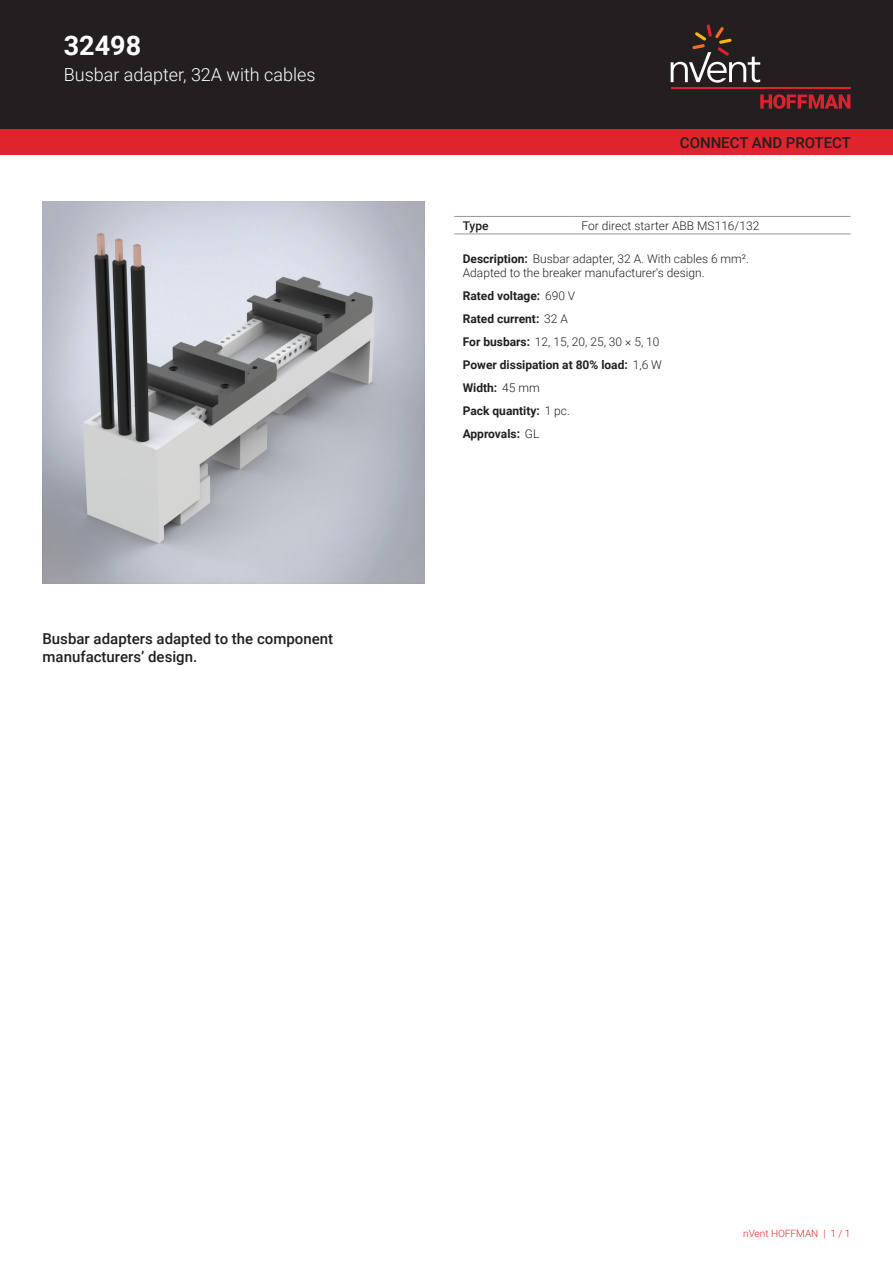
<style>
.page{position:relative;width:893px;height:1263px;background:#fff}
.page>*{position:absolute;margin:0;border:0;box-sizing:border-box;transform-origin:0 0}
.t1{font:700 27px "Roboto";color:#fff}
.t2{font:300 18px "Roboto";color:#fff}
.t3{font:500 15px/18px "Roboto";color:#231f20}
.t4{font:700 12px/23px "Roboto";color:#231f20}
.t5{font:300 12px/14.4px "Roboto";color:#231f20}
.t6{font:500 12px "Roboto";color:#231f20}
.t7{font:300 10.05px "Roboto";color:#de252e}
.s1{font-weight:700}
.s2{font-weight:300}
</style>
<div class="page">
<div style="left:0;top:0;width:893px;height:129px;background:#231f20"></div>
<svg style="left:760px;top:94px;width:90px;height:15px"></svg>
<hr style="left:671px;top:88px;width:179px;height:1px;background:#db2230">
<svg style="left:671px;top:24px;width:89px;height:59px"></svg>
<div style="left:0;top:129px;width:893px;height:26px;background:#de252e"></div>
<hr style="left:454px;top:216px;width:119px;height:1px;background:#939598">
<hr style="left:454px;top:234px;width:119px;height:1px;background:#939598">
<hr style="left:573px;top:216px;width:277px;height:1px;background:#939598">
<hr style="left:573px;top:234px;width:277px;height:1px;background:#939598">
<img style="left:43px;top:202px;width:381px;height:382px">
<img style="left:154px;top:314px;width:158px;height:158px">
<h1 class="t1" style="left:64px;top:27px;width:79px">32498</h1>
<h2 class="t2" style="left:64px;top:62px;width:253px">Busbar adapter, 32A with cables</h2>
<p class="t3" style="left:43px;top:629px;width:292px">Busbar adapters adapted to the component manufacturers’ design.</p>
<p class="t3" style="left:680px;top:133px;width:173px">CONNECT AND PROTECT</p>
<p class="t6" style="left:463px;top:217px;width:27px">Type</p>
<p class="t5" style="left:582px;top:218px;width:179px">For direct starter ABB MS116/132</p>
<p class="t5" style="left:463px;top:251px;width:288px"><span class="s1">Description:</span> Busbar adapter, 32 A. With cables 6 mm².<br>Adapted to the breaker manufacturer's design.</p>
<p class="t4" style="left:463px;top:284px;width:201px">Rated voltage: <span class="s2">690 V<br></span>Rated current: <span class="s2">32 A<br></span>For busbars: <span class="s2">12, 15, 20, 25, 30 × 5, 10<br></span>Power dissipation at 80% load: <span class="s2">1,6 W<br></span>Width: <span class="s2">45 mm<br></span>Pack quantity: <span class="s2">1 pc.<br></span>Approvals: <span class="s2">GL</span></p>
<p class="t7" style="left:743px;top:1226px;width:109px">nVent HOFFMAN | 1 / 1</p>
</div>
